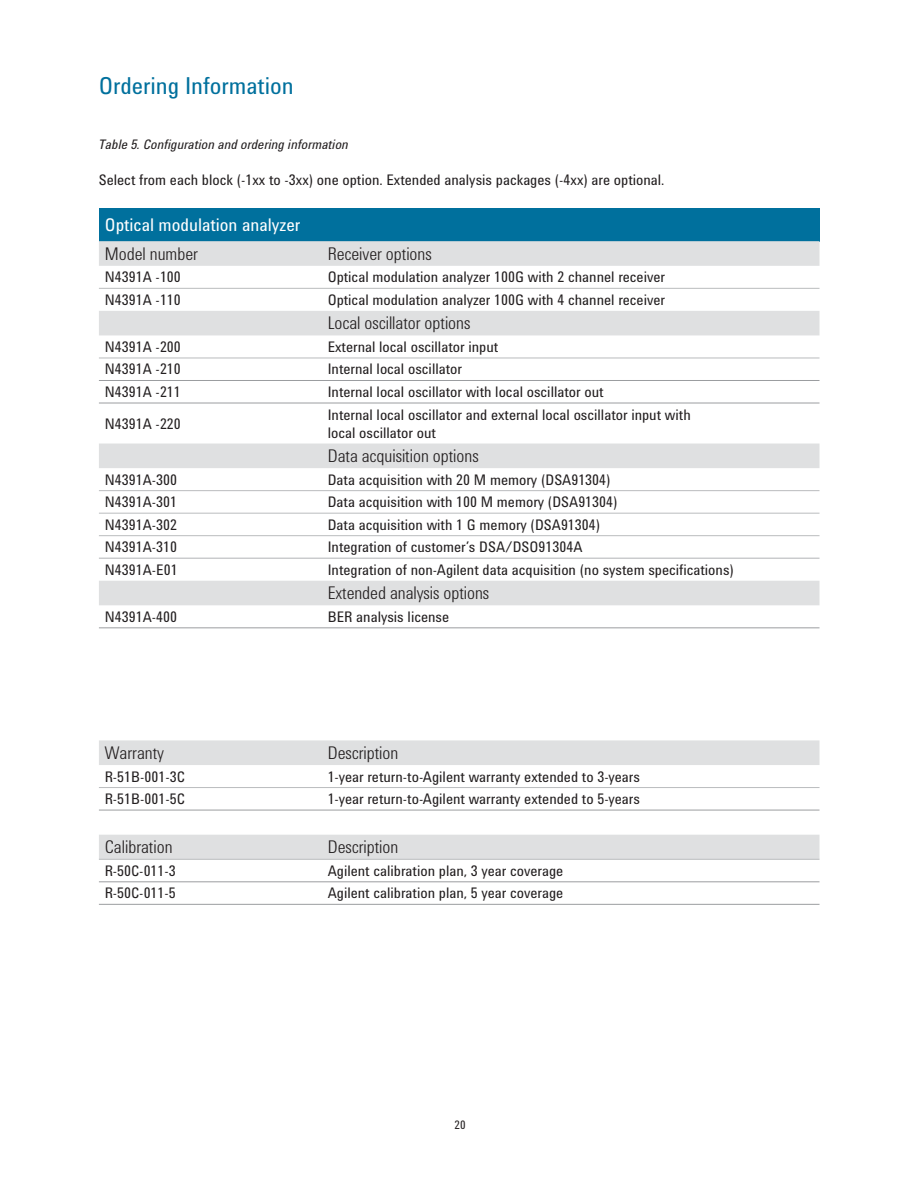
<style>
.page{position:relative;width:918px;height:1188px;background:#fff}
.page>*{position:absolute;margin:0;border:0;box-sizing:border-box;transform-origin:0 0}
.t1{font:24px "Agilent Condensed CFF";color:#00709d}
.t2{font:300 18px "Agilent Condensed CFF";color:#231f20}
.t3{font:18px "Agilent Condensed CFF";color:#fff}
.t4{font:15px/18px "Agilent Condensed CFF";color:#231f20}
.t5{font:italic 13.5px "Agilent Condensed CFF";color:#231f20}
.t6{font:12px "Agilent Condensed CFF";color:#231f20}
</style>
<div class="page">
<div style="left:99px;top:208px;width:721px;height:33px;background:#00709d"></div>
<svg style="left:99px;top:241px;width:721px;height:618px"></svg>
<svg style="left:99px;top:882px;width:721px;height:22px"></svg>
<hr style="left:99px;top:380px;width:721px;height:1px;background:#9b9da0">
<hr style="left:99px;top:403px;width:721px;height:1px;background:#9b9da0">
<hr style="left:99px;top:810px;width:721px;height:1px;background:#9b9da0">
<hr style="left:99px;top:881px;width:721px;height:1px;background:#9b9da0">
<hr style="left:99px;top:904px;width:721px;height:1px;background:#9b9da0">
<hr style="left:99px;top:627px;width:223px;height:1px;background:#9b9da0">
<hr style="left:322px;top:627px;width:498px;height:1px;background:#9b9da0">
<hr style="left:99px;top:490px;width:721px;height:1px;background:#babcbe">
<hr style="left:99px;top:513px;width:721px;height:1px;background:#babcbe">
<hr style="left:99px;top:535px;width:721px;height:1px;background:#babcbe">
<hr style="left:99px;top:288px;width:721px;height:1px;background:#babcbe">
<hr style="left:99px;top:859px;width:721px;height:1px;background:#babcbe">
<hr style="left:99px;top:358px;width:721px;height:1px;background:#babcbe">
<hr style="left:99px;top:787px;width:223px;height:1px;background:#babcbe">
<hr style="left:322px;top:787px;width:498px;height:1px;background:#babcbe">
<hr style="left:99px;top:558px;width:223px;height:1px;background:#babcbe">
<hr style="left:322px;top:558px;width:498px;height:1px;background:#babcbe">
<h1 class="t1" style="left:99px;top:77px;width:196px">Ordering Information</h1>
<p class="t5" style="left:99px;top:140px;width:251px">Table 5. Configuration and ordering information</p>
<p class="t4" style="left:99px;top:173px;width:567px">Select from each block (-1xx to -3xx) one option. Extended analysis packages (-4xx) are optional.</p>
<p class="t3" style="left:105px;top:218px;width:197px">Optical modulation analyzer</p>
<p class="t2" style="left:105px;top:243px;width:95px">Model number</p>
<p class="t2" style="left:328px;top:243px;width:106px">Receiver options</p>
<p class="t4" style="left:105px;top:270px;width:78px">N4391A -100</p>
<p class="t4" style="left:328px;top:270px;width:339px">Optical modulation analyzer 100G with 2 channel receiver</p>
<p class="t4" style="left:105px;top:292px;width:78px">N4391A -110</p>
<p class="t4" style="left:328px;top:292px;width:339px">Optical modulation analyzer 100G with 4 channel receiver</p>
<p class="t2" style="left:328px;top:313px;width:144px">Local oscillator options</p>
<p class="t4" style="left:105px;top:339px;width:78px">N4391A -200</p>
<p class="t4" style="left:328px;top:339px;width:172px">External local oscillator input</p>
<p class="t4" style="left:105px;top:362px;width:78px">N4391A -210</p>
<p class="t4" style="left:328px;top:362px;width:136px">Internal local oscillator</p>
<p class="t4" style="left:105px;top:385px;width:78px">N4391A -211</p>
<p class="t4" style="left:328px;top:385px;width:277px">Internal local oscillator with local oscillator out</p>
<p class="t4" style="left:105px;top:416px;width:78px">N4391A -220</p>
<p class="t4" style="left:328px;top:407px;width:365px">Internal local oscillator and external local oscillator input with local oscillator out</p>
<p class="t2" style="left:328px;top:445px;width:152px">Data acquisition options</p>
<p class="t4" style="left:105px;top:472px;width:74px">N4391A-300</p>
<p class="t4" style="left:328px;top:472px;width:284px">Data acquisition with 20 M memory (DSA91304)</p>
<p class="t4" style="left:105px;top:495px;width:74px">N4391A-301</p>
<p class="t4" style="left:328px;top:495px;width:291px">Data acquisition with 100 M memory (DSA91304)</p>
<p class="t4" style="left:105px;top:517px;width:74px">N4391A-302</p>
<p class="t4" style="left:328px;top:517px;width:274px">Data acquisition with 1 G memory (DSA91304)</p>
<p class="t4" style="left:105px;top:540px;width:74px">N4391A-310</p>
<p class="t4" style="left:328px;top:540px;width:256px">Integration of customer’s DSA/DSO91304A</p>
<p class="t4" style="left:105px;top:562px;width:74px">N4391A-E01</p>
<p class="t4" style="left:328px;top:562px;width:408px">Integration of non-Agilent data acquisition (no system specifications)</p>
<p class="t2" style="left:328px;top:583px;width:163px">Extended analysis options</p>
<p class="t4" style="left:105px;top:609px;width:74px">N4391A-400</p>
<p class="t4" style="left:328px;top:609px;width:123px">BER analysis license</p>
<p class="t2" style="left:105px;top:742px;width:61px">Warranty</p>
<p class="t2" style="left:328px;top:742px;width:72px">Description</p>
<p class="t4" style="left:105px;top:769px;width:82px">R-51B-001-3C</p>
<p class="t4" style="left:328px;top:769px;width:314px">1-year return-to-Agilent warranty extended to 3-years</p>
<p class="t4" style="left:105px;top:792px;width:82px">R-51B-001-5C</p>
<p class="t4" style="left:328px;top:792px;width:314px">1-year return-to-Agilent warranty extended to 5-years</p>
<p class="t2" style="left:105px;top:837px;width:69px">Calibration</p>
<p class="t2" style="left:328px;top:837px;width:72px">Description</p>
<p class="t4" style="left:105px;top:863px;width:73px">R-50C-011-3</p>
<p class="t4" style="left:328px;top:863px;width:237px">Agilent calibration plan, 3 year coverage</p>
<p class="t4" style="left:105px;top:886px;width:73px">R-50C-011-5</p>
<p class="t4" style="left:328px;top:886px;width:237px">Agilent calibration plan, 5 year coverage</p>
<p class="t6" style="left:454px;top:1120px;width:13px">20</p>
</div>
